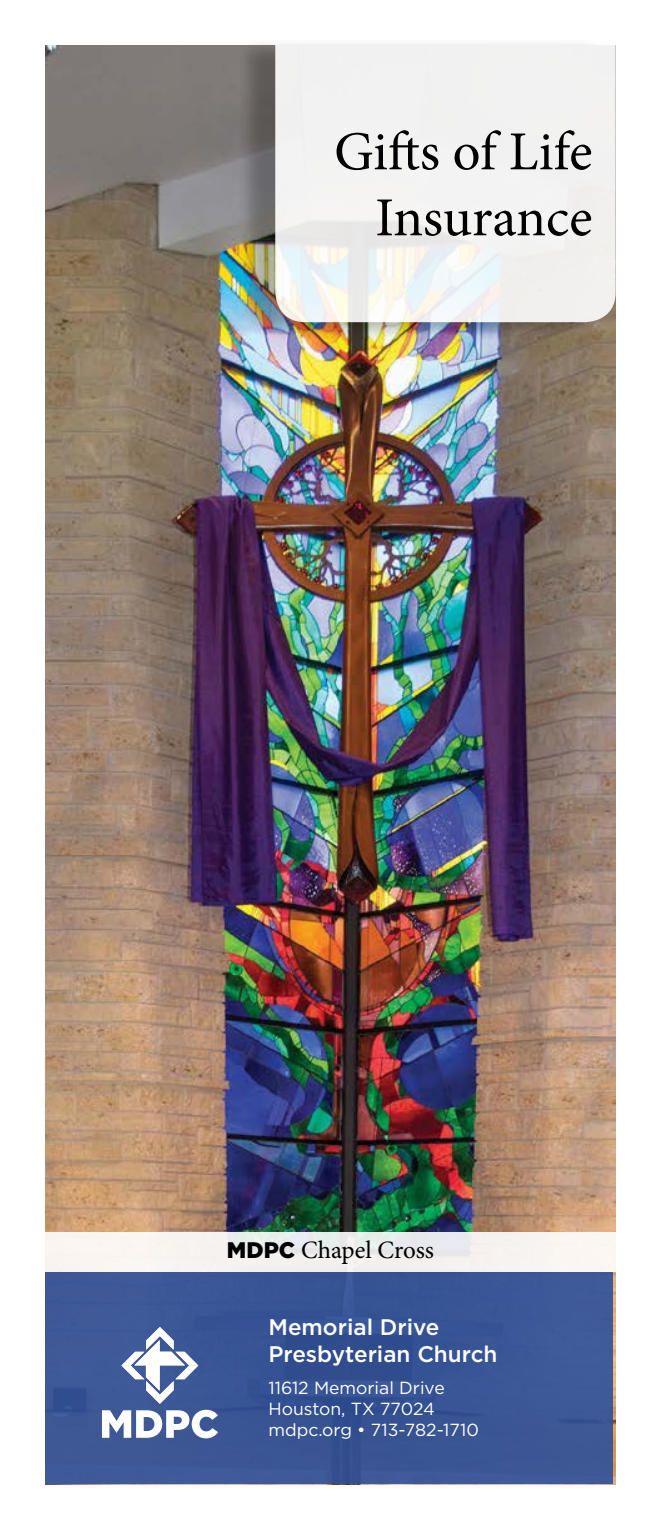
<style>
.page{position:relative;width:661px;height:1530px;background:#fff}
.page>*{position:absolute;margin:0;border:0;box-sizing:border-box;transform-origin:0 0}
.t1{font:55px/66px "Minion Pro";letter-spacing:-.005em;color:#000;text-align:right}
.t2{font:25px "Minion Pro";letter-spacing:-.005em;color:#000}
.t3{font:500 22.5px/27px "Gotham";color:#fff}
.t4{font:17.5px/21px "Gotham";color:#fff}
.s1{font-family:"Gotham";font-weight:900;font-size:22.5px}
</style>
<div class="page">
<img style="left:45px;top:45px;width:570px;height:1440px">
<div style="left:237px;top:36px;width:368px;height:307px;background:#000;opacity:.3"></div>
<svg style="left:275px;top:45px;width:340px;height:277px;fill:#f2f2f2"></svg>
<div style="left:45px;top:1232px;width:570px;height:39px;background:linear-gradient(to bottom,#f0f0ee,#f8f3ef)"></div>
<div style="left:45px;top:1272px;width:568px;height:212px;background:#3b5695"></div>
<svg style="left:121px;top:1327px;width:77px;height:77px"></svg>
<svg style="left:102px;top:1410px;width:116px;height:28px"></svg>
<h1 class="t1" style="left:334px;top:119px;width:260px">Gifts of Life<br>Insurance</h1>
<h2 class="t2" style="left:227px;top:1234px;width:208px"><span class="s1">MDPC</span> Chapel Cross</h2>
<p class="t3" style="left:268px;top:1313px;width:230px">Memorial Drive<br>Presbyterian Church</p>
<p class="t4" style="left:268px;top:1377px;width:212px">11612 Memorial Drive<br>Houston, TX 77024 mdpc.org • 713-782-1710</p>
</div>
